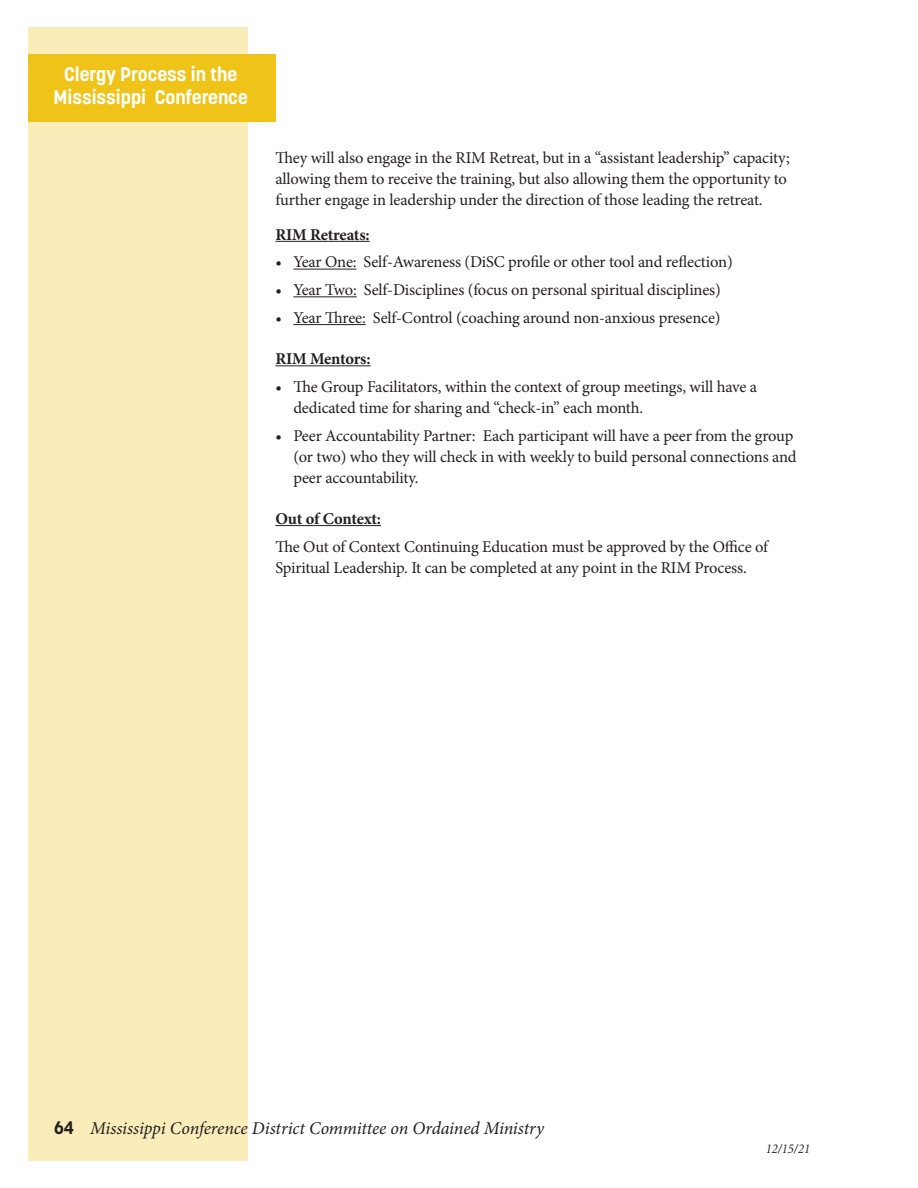
<style>
.page{position:relative;width:918px;height:1188px;background:#fff}
.page>*{position:absolute;margin:0;border:0;box-sizing:border-box;transform-origin:0 0}
.t1{font:700 19.5px/22.5px "Korolev";color:#fff;text-align:center}
.t2{font:italic 18px "Minion Pro";letter-spacing:-.01em;color:#231f20}
.t3{font:16.5px/21px "Minion Pro";letter-spacing:-.01em;color:#231f20}
.t4{font:700 16.5px "Minion Pro";letter-spacing:-.015em;color:#231f20}
.t5{font:italic 13.5px "Minion";color:#231f20;scale:.95 1}
.s1{font-family:"Korolev";font-weight:700;font-style:normal}
</style>
<div class="page">
<div style="left:28px;top:27px;width:219px;height:1134px;background:#faedba"></div>
<div style="left:28px;top:54px;width:247px;height:68px;background:#f0c318"></div>
<hr style="left:275px;top:241px;width:95px;height:1px;background:#231f20">
<hr style="left:293px;top:269px;width:63px;height:1px;background:#231f20">
<hr style="left:293px;top:296px;width:64px;height:1px;background:#231f20">
<hr style="left:293px;top:324px;width:73px;height:1px;background:#231f20">
<hr style="left:275px;top:365px;width:96px;height:1px;background:#231f20">
<hr style="left:275px;top:525px;width:106px;height:1px;background:#231f20">
<p class="t1" style="left:54px;top:63px;width:196px">Clergy Process in the<br>Mississippi Conference</p>
<p class="t3" style="left:275px;top:148px;width:516px">They will also engage in the RIM Retreat, but in a “assistant leadership” capacity; allowing them to receive the training, but also allowing them the opportunity to further engage in leadership under the direction of those leading the retreat.</p>
<p class="t4" style="left:275px;top:223px;width:96px">RIM Retreats:</p>
<p class="t3" style="left:275px;top:252px;width:459px">• Year One: Self-Awareness (DiSC profile or other tool and reflection)</p>
<p class="t3" style="left:275px;top:280px;width:447px">• Year Two: Self-Disciplines (focus on personal spiritual disciplines)</p>
<p class="t3" style="left:275px;top:307px;width:447px">• Year Three: Self-Control (coaching around non-anxious presence)</p>
<p class="t4" style="left:275px;top:347px;width:97px">RIM Mentors:</p>
<p class="t3" style="left:293px;top:376px;width:465px;text-indent:-18px">• The Group Facilitators, within the context of group meetings, will have a dedicated time for sharing and “check-in” each month.</p>
<p class="t3" style="left:293px;top:425px;width:505px;text-indent:-18px">• Peer Accountability Partner: Each participant will have a peer from the group (or two) who they will check in with weekly to build personal connections and peer accountability.</p>
<p class="t4" style="left:275px;top:507px;width:107px">Out of Context:</p>
<p class="t3" style="left:275px;top:536px;width:494px">The Out of Context Continuing Education must be approved by the Office of<br>Spiritual Leadership. It can be completed at any point in the RIM Process.</p>
<p class="t2" style="left:54px;top:1116px;width:492px"><span class="s1">64</span> Mississippi Conference District Committee on Ordained Ministry</p>
<p class="t5" style="left:766px;top:1142px;width:48px">12/15/21</p>
</div>
